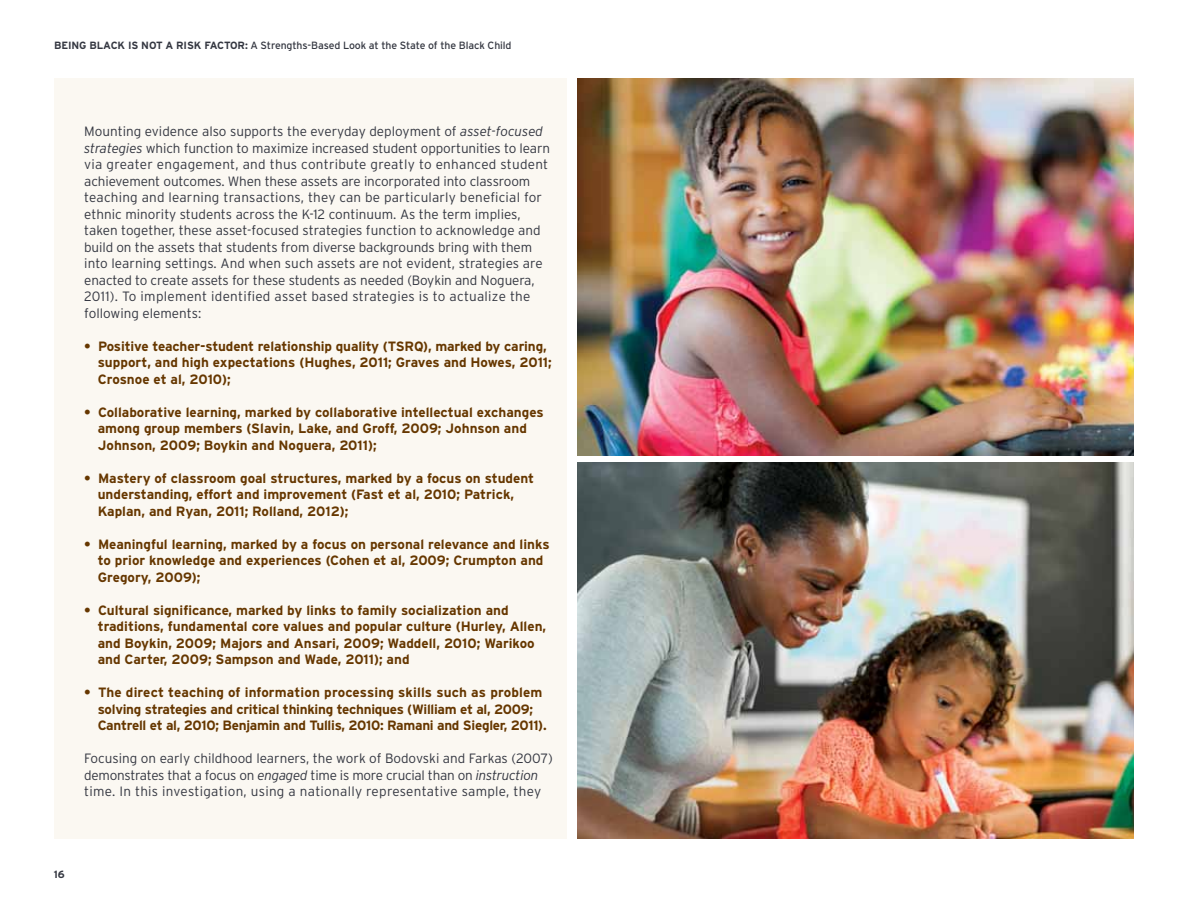
<style>
.page{position:relative;width:1188px;height:918px;background:#fff}
.page>*{position:absolute;margin:0;border:0;box-sizing:border-box;transform-origin:0 0}
.t1{font:300 13.5px/16.5px "Interstate";color:#343741}
.t2{font:700 13.5px/16.5px "Interstate";color:#663700}
.t3{font:700 13.5px/16.5px "Interstate";letter-spacing:-.02em;color:#663700}
.t4{font:10.5px "Interstate";letter-spacing:-.01em;color:#343741}
.t5{font:700 10.5px "Interstate";color:#343741}
.s1{font-weight:700}
.s2{font-style:italic}
</style>
<div class="page">
<img style="left:577px;top:78px;width:557px;height:377px">
<div style="left:54px;top:78px;width:513px;height:761px;background:#fbf8f2"></div>
<img style="left:577px;top:462px;width:557px;height:377px">
<p class="t4" style="left:54px;top:39px;width:459px"><span class="s1">Being Black is Not a Risk Factor:</span> A Strengths-Based Look at the State of the Black Child</p>
<p class="t1" style="left:84px;top:123px;width:467px">Mounting evidence also supports the everyday deployment of <span class="s2">asset-focused strategies</span> which function to maximize increased student opportunities to learn via greater engagement, and thus contribute greatly to enhanced student achievement outcomes. When these assets are incorporated into classroom teaching and learning transactions, they can be particularly beneficial for ethnic minority students across the K-12 continuum. As the term implies, taken together, these asset-focused strategies function to acknowledge and build on the assets that students from diverse backgrounds bring with them into learning settings. And when such assets are not evident, strategies are enacted to create assets for these students as needed (Boykin and Noguera, 2011). To implement identified asset based strategies is to actualize the following elements:</p>
<p class="t2" style="left:98px;top:338px;width:456px;text-indent:-14px">• Positive teacher-student relationship quality (TSRQ), marked by caring, support, and high expectations (H ughes, 2011; Graves and Howes, 2011;<br>Crosnoe et al, 2010);</p>
<p class="t2" style="left:98px;top:404px;width:448px;text-indent:-13px">• Collaborative learning, marked by collaborative intellectual exchanges among group members (Slavin, Lake, and Groff, 2009; Johnson and<br>Johnson, 2009; Boykin and Noguera, 2011);</p>
<p class="t2" style="left:98px;top:470px;width:438px;text-indent:-13px">• M astery of classroom goal structures, marked by a focus on student understanding, effort and improvement (Fast et al, 2010; Patrick,<br>Kaplan, and Ryan, 2011; Rolland, 2012);</p>
<p class="t2" style="left:98px;top:536px;width:453px;text-indent:-14px">• Meaningful learning, marked by a focus on personal relevance and links to prior knowledge and experiences (Cohen et al, 2009; Crumpton and<br>Gregory, 2009);</p>
<p class="t2" style="left:98px;top:602px;width:450px;text-indent:-14px">• Cultural significance, marked by links to family socialization and traditions, fundamental core values and popular culture (H urley, Allen, and Boykin, 2009; M ajors and Ansari, 2009; Waddell, 2010; Warikoo and Carter, 2009; Sampson and Wade, 2011); and</p>
<p class="t3" style="left:98px;top:684px;width:450px;text-indent:-14px">• The direct teaching of information processing skills such as problem solving strategies and critical thinking techniques (William et al, 2009;<br>Cantrell et al, 2010; Benjamin and Tullis, 2010: Ramani and Siegler, 2011).</p>
<p class="t1" style="left:84px;top:750px;width:470px">Focusing on early childhood learners, the work of Bodovski and Farkas (2007) demonstrates that a focus on <span class="s2">engaged</span> time is more crucial than on <span class="s2">instruction </span>time. In this investigation, using a nationally representative sample, they</p>
<p class="t5" style="left:54px;top:868px;width:12px">16</p>
</div>
